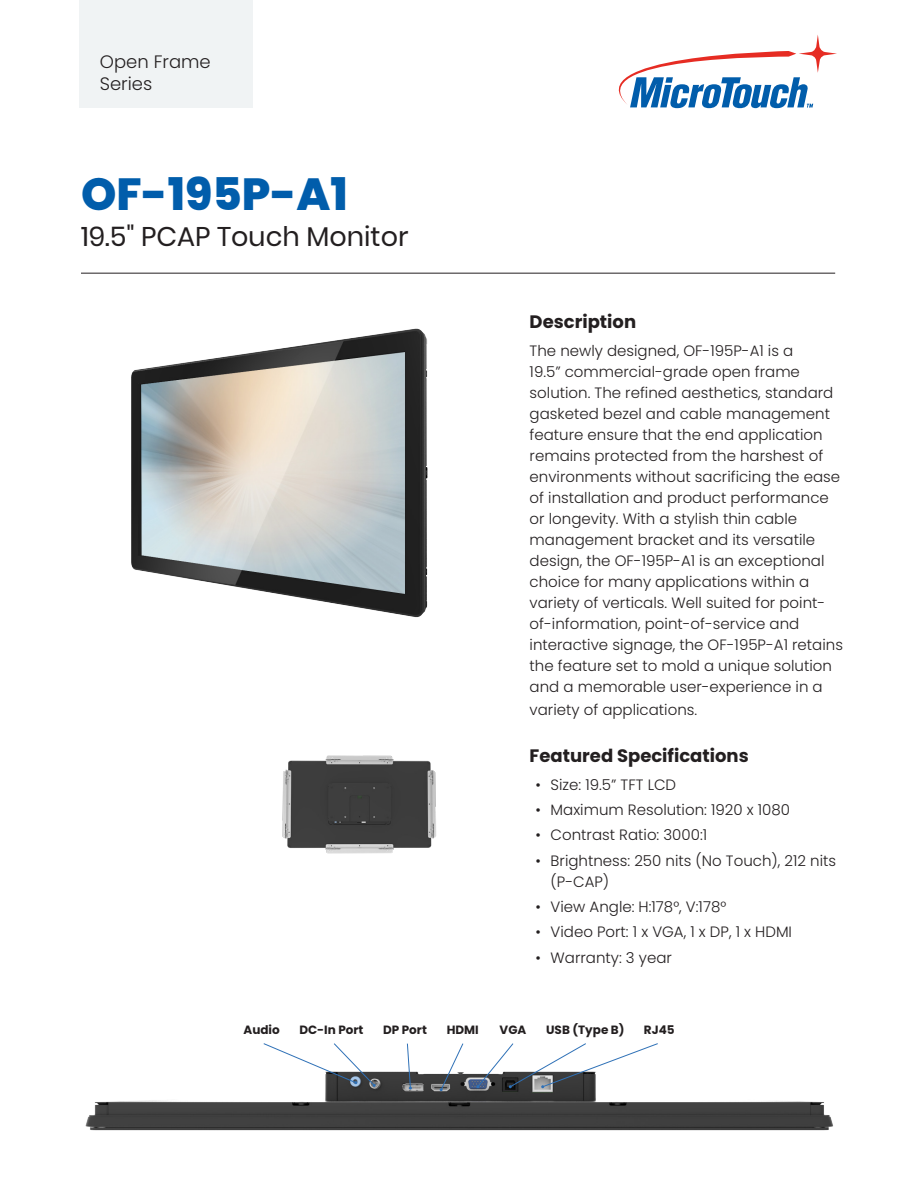
<style>
.page{position:relative;width:918px;height:1188px;background:#fff}
.page>*{position:absolute;margin:0;border:0;box-sizing:border-box;transform-origin:0 0}
.t1{font:800 45px "Poppins";color:#015dab}
.t2{font:27px "Poppins";color:#231f20}
.t3{font:700 18px "Poppins";color:#231f20}
.t4{font:300 18px/22.5px "Poppins";color:#231f20}
.t5{font:300 15px/21px "Poppins";color:#231f20}
.t6{font:700 12px "Poppins";color:#231f20}
</style>
<div class="page">
<div style="left:80px;top:0;width:173px;height:108px;background:#f0f3f4"></div>
<svg style="left:618px;top:35px;width:219px;height:73px"></svg>
<img style="left:131px;top:328px;width:297px;height:290px">
<img style="left:282px;top:755px;width:154px;height:99px">
<img style="left:85px;top:1071px;width:748px;height:60px">
<hr style="left:81px;top:273px;width:754px;height:1px;background:#231f20">
<svg style="left:263px;top:1043px;width:113px;height:44px"></svg>
<svg style="left:407px;top:1043px;width:5px;height:47px"></svg>
<svg style="left:440px;top:1043px;width:24px;height:48px"></svg>
<svg style="left:476px;top:1043px;width:183px;height:45px"></svg>
<p class="t4" style="left:100px;top:50px;width:112px">Open Frame<br>Series</p>
<h1 class="t1" style="left:81px;top:168px;width:268px">OF-195P-A1</h1>
<h2 class="t2" style="left:81px;top:221px;width:329px">19.5" PCAP Touch Monitor</h2>
<p class="t3" style="left:530px;top:312px;width:108px">Description</p>
<p class="t5" style="left:530px;top:341px;width:315px">The newly designed, OF-195P-A1 is a<br>19.5” commercial-grade open frame solution. The refined aesthetics, standard gasketed bezel and cable management feature ensure that the end application remains protected from the harshest of environments without sacrificing the ease of installation and product performance or longevity. With a stylish thin cable management bracket and its versatile design, the OF-195P-A1 is an exceptional choice for many applications within a variety of verticals. Well suited for point&shy;of-information, point-of-service and interactive signage, the OF-195P-A1 retains the feature set to mold a unique solution and a memorable user-experience in a</p>
<p class="t5" style="left:530px;top:699px;width:169px">variety of applications.</p>
<p class="t3" style="left:530px;top:745px;width:221px">Featured Specifications</p>
<p class="t5" style="left:536px;top:774px;width:142px">• Size: 19.5” TFT LCD</p>
<p class="t5" style="left:536px;top:799px;width:256px">• Maximum Resolution: 1920 x 1080</p>
<p class="t5" style="left:536px;top:825px;width:173px">• Contrast Ratio: 3000:1</p>
<p class="t5" style="left:551px;top:850px;width:287px;text-indent:-15px">• Brightness: 250 nits (No Touch), 212 nits (P-CAP)</p>
<p class="t5" style="left:536px;top:896px;width:192px">• View Angle: H:178°, V:178°</p>
<p class="t5" style="left:536px;top:922px;width:258px">• Video Port: 1 x VGA, 1 x DP, 1 x HDMI</p>
<p class="t5" style="left:536px;top:947px;width:138px">• Warranty: 3 year</p>
<p class="t6" style="left:244px;top:1023px;width:38px">Audio</p>
<p class="t6" style="left:299px;top:1023px;width:66px">DC-In Port</p>
<p class="t6" style="left:383px;top:1023px;width:45px">DP Port</p>
<p class="t6" style="left:447px;top:1023px;width:34px">HDMI</p>
<p class="t6" style="left:500px;top:1023px;width:28px">VGA</p>
<p class="t6" style="left:546px;top:1023px;width:80px">USB (Type B)</p>
<p class="t6" style="left:644px;top:1023px;width:32px">RJ45</p>
</div>
